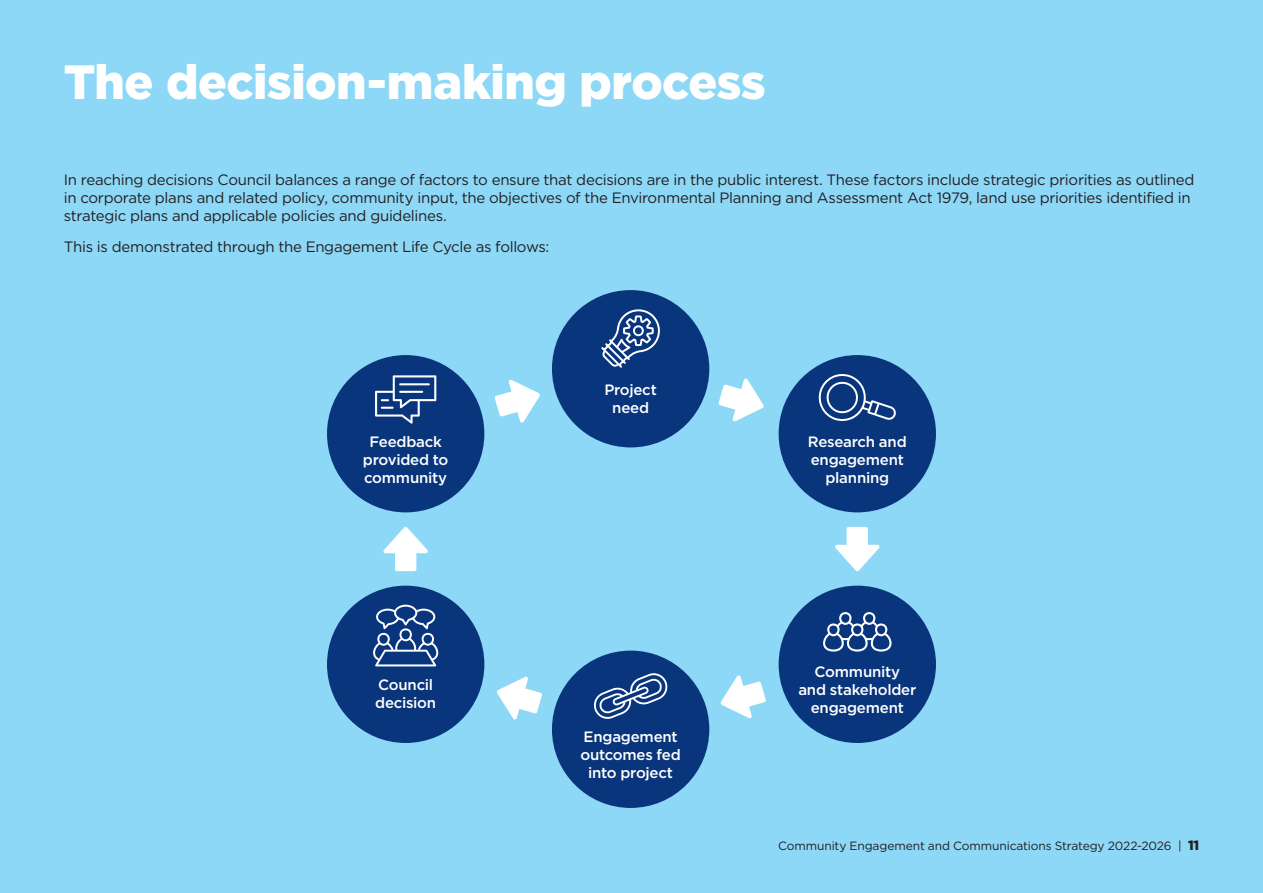
<style>
.page{position:relative;width:1263px;height:893px;background:#8dd7f7}
.page>*{position:absolute;margin:0;border:0;box-sizing:border-box;transform-origin:0 0}
.t1{font:900 48px "Gotham";letter-spacing:-.01em;color:#fff}
.t2{font:15px/18px "Gotham";letter-spacing:-.02em;color:#231f20}
.t3{font:500 15px/18px "Gotham";letter-spacing:-.015em;color:#fff;text-align:center}
.t4{font:12px "Gotham";letter-spacing:-.01em;color:#231f20}
.s1{font-weight:900;font-size:13.5px}
</style>
<div class="page">
<div style="left:552px;top:651px;width:157px;height:157px;background:#08357c;border-radius:50%"></div>
<div style="left:552px;top:290px;width:157px;height:157px;background:#08357c;border-radius:50%"></div>
<svg style="left:601px;top:309px;width:59px;height:59px"></svg>
<svg style="left:594px;top:673px;width:74px;height:46px"></svg>
<div style="left:327px;top:586px;width:157px;height:157px;background:#08357c;border-radius:50%"></div>
<div style="left:327px;top:355px;width:157px;height:157px;background:#08357c;border-radius:50%"></div>
<svg style="left:373px;top:605px;width:65px;height:61px"></svg>
<svg style="left:375px;top:375px;width:61px;height:49px"></svg>
<div style="left:779px;top:586px;width:157px;height:157px;background:#08357c;border-radius:50%"></div>
<div style="left:779px;top:355px;width:157px;height:157px;background:#08357c;border-radius:50%"></div>
<svg style="left:818px;top:374px;width:78px;height:47px"></svg>
<svg style="left:823px;top:612px;width:68px;height:40px"></svg>
<svg style="left:383px;top:527px;width:45px;height:44px"></svg>
<svg style="left:835px;top:527px;width:45px;height:44px"></svg>
<svg style="left:494px;top:379px;width:46px;height:44px"></svg>
<svg style="left:720px;top:675px;width:46px;height:44px"></svg>
<svg style="left:718px;top:378px;width:46px;height:44px"></svg>
<svg style="left:497px;top:676px;width:45px;height:44px"></svg>
<h1 class="t1" style="left:64px;top:54px;width:703px">The decision-making process</h1>
<p class="t2" style="left:64px;top:171px;width:1132px">In reaching decisions Council balances a range of factors to ensure that decisions are in the public interest. These factors include strategic priorities as outlined in corporate plans and related policy, community input, the objectives of the Environmental Planning and Assessment Act 1979, land use priorities identified in strategic plans and applicable policies and guidelines.</p>
<p class="t2" style="left:64px;top:237px;width:487px">This is demonstrated through the Engagement Life Cycle as follows:</p>
<p class="t3" style="left:363px;top:432px;width:87px">Feedback provided to community</p>
<p class="t3" style="left:375px;top:675px;width:62px;text-align:left">Council decision</p>
<p class="t3" style="left:604px;top:380px;width:54px">Project need</p>
<p class="t3" style="left:580px;top:728px;width:102px">Engagement outcomes fed into project</p>
<p class="t3" style="left:808px;top:432px;width:100px">Research and engagement planning</p>
<p class="t3" style="left:798px;top:663px;width:119px">Community<br>and stakeholder engagement</p>
<p class="t4" style="left:778px;top:839px;width:423px">Community Engagement and Communications Strategy 2022-2026 | <span class="s1">11</span></p>
</div>
